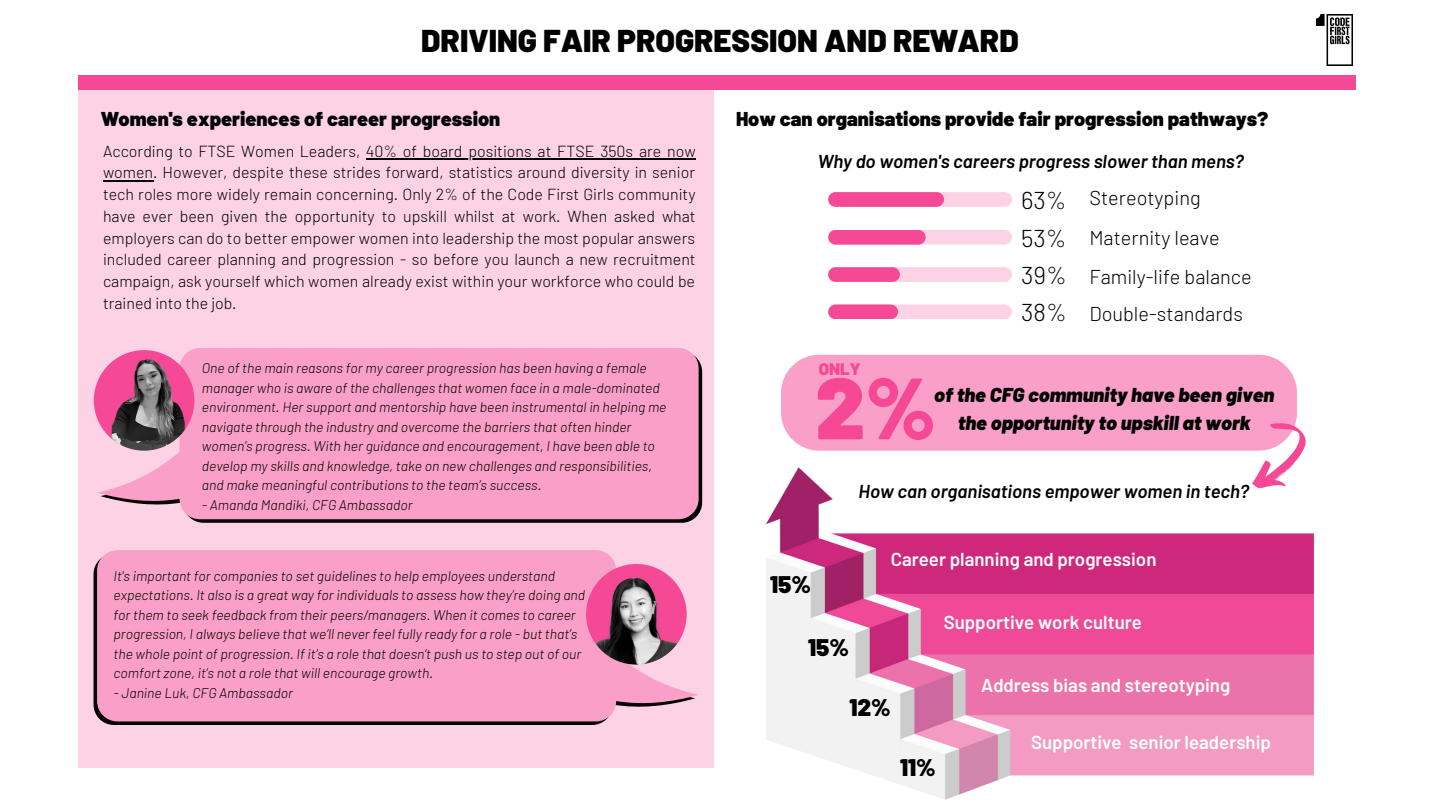
<style>
.page{position:relative;width:1440px;height:810px;background:#fff}
.page>*{position:absolute;margin:0;border:0;box-sizing:border-box;transform-origin:0 0}
.t1{font:900 86.9px "Barlow";color:#f54996}
.t2{font:900 31.5px "Barlow";color:#000}
.t3{font:300 24.3px "Barlow";color:#000}
.t4{font:900 24px "Barlow";color:#000}
.t5{font:italic 900 20.1px/27.9px "Barlow";color:#000;text-align:center}
.t6{font:900 20px "Barlow";color:#000}
.t7{font:300 20px "Barlow";color:#000}
.t8{font:600 18.7px "Barlow";color:#fff}
.t9{font:italic 600 18.7px "Barlow";color:#000}
.t10{font:900 16.8px "Barlow";color:#f54996}
.t11{font:300 16px/21.8px "Barlow";color:#000;text-align:justify}
.t12{font:italic 300 14px/19.5px "Barlow";color:#000}
</style>
<div class="page">
<img style="left:766px;top:449px;width:548px;height:351px">
<div style="left:78px;top:83px;width:635px;height:685px;background:#fdd2e5"></div>
<svg style="left:192px;top:361px;width:510px;height:162px;background:#20181b"></svg>
<div style="left:97px;top:348px;width:602px;height:171px;background:#faa0c8"></div>
<img style="left:1316px;top:15px;width:37px;height:50px">
<div style="left:828px;top:192px;width:184px;height:15px;background:#fdd2e5;border-radius:7px"></div>
<div style="left:828px;top:192px;width:116px;height:15px;background:#f54996;border-radius:7px"></div>
<div style="left:828px;top:230px;width:184px;height:15px;background:#fdd2e5;border-radius:7px"></div>
<div style="left:828px;top:230px;width:98px;height:15px;background:#f54996;border-radius:7px"></div>
<div style="left:828px;top:267px;width:184px;height:15px;background:#fdd2e5;border-radius:7px"></div>
<div style="left:828px;top:267px;width:72px;height:15px;background:#f54996;border-radius:7px"></div>
<div style="left:828px;top:305px;width:184px;height:14px;background:#fdd2e5;border-radius:7px"></div>
<div style="left:828px;top:305px;width:70px;height:14px;background:#f54996;border-radius:7px"></div>
<img style="left:94px;top:350px;width:100px;height:101px;border-radius:50%">
<svg style="left:94px;top:563px;width:510px;height:162px;background:#1f151a"></svg>
<svg style="left:97px;top:550px;width:601px;height:171px;background:#f9a2c9"></svg>
<div style="left:78px;top:75px;width:1278px;height:15px;background:#f54996"></div>
<img style="left:586px;top:564px;width:101px;height:101px;border-radius:50%">
<div style="left:781px;top:355px;width:516px;height:96px;background:#faa0c8;border-radius:38px"></div>
<hr style="left:366px;top:158px;width:330px;height:2px;background:#000">
<hr style="left:103px;top:180px;width:50px;height:1px;background:#000">
<svg style="left:1233px;top:416px;width:81px;height:86px"></svg>
<p class="t2" style="left:421px;top:20px;width:599px">DRIVING FAIR PROGRESSION AND REWARD</p>
<p class="t6" style="left:101px;top:106px;width:400px">Women's experiences of career progression</p>
<p class="t11" style="left:103px;top:139px;width:594px">According to FTSE Women Leaders, 40% of board positions at FTSE 350s are now women. However, despite these strides forward, statistics around diversity in senior tech roles more widely remain concerning. Only 2% of the Code First Girls community have ever been given the opportunity to upskill whilst at work. When asked what employers can do to better empower women into leadership the most popular answers included career planning and progression - so before you launch a new recruitment campaign, ask yourself which women already exist within your workforce who could be trained into the job.</p>
<p class="t12" style="left:202px;top:358px;width:466px">One of the main reasons for my career progression has been having a female manager who is aware of the challenges that women face in a male-dominated environment. Her support and mentorship have been instrumental in helping me navigate through the industry and overcome the barriers that often hinder women's progress. With her guidance and encouragement, I have been able to develop my skills and knowledge, take on new challenges and responsibilities, and make meaningful contributions to the team’s success.</p>
<p class="t12" style="left:202px;top:495px;width:212px">- Amanda Mandiki, CFG Ambassador</p>
<p class="t12" style="left:114px;top:566px;width:473px">It's important for companies to set guidelines to help employees understand expectations. It also is a great way for individuals to assess how they’re doing and for them to seek feedback from their peers/managers. When it comes to career progression, I always believe that we’ll never feel fully ready for a role - but that’s the whole point of progression. If it’s a role that doesn’t push us to step out of our comfort zone, it’s not a role that will encourage growth.</p>
<p class="t12" style="left:114px;top:683px;width:181px">- Janine Luk, CFG Ambassador</p>
<p class="t6" style="left:736px;top:106px;width:534px">How can organisations provide fair progression pathways?</p>
<p class="t9" style="left:818px;top:150px;width:428px">Why do women's careers progress slower than mens?</p>
<p class="t7" style="left:1089px;top:185px;width:113px">Stereotyping</p>
<p class="t7" style="left:1089px;top:225px;width:132px">Maternity leave</p>
<p class="t7" style="left:1089px;top:264px;width:164px">Family-life balance</p>
<p class="t7" style="left:1089px;top:301px;width:155px">Double-standards</p>
<p class="t3" style="left:1021px;top:185px;width:47px">63%</p>
<p class="t3" style="left:1021px;top:223px;width:47px">53%</p>
<p class="t3" style="left:1021px;top:260px;width:47px">39%</p>
<p class="t3" style="left:1021px;top:297px;width:47px">38%</p>
<p class="t10" style="left:819px;top:358px;width:43px">ONLY</p>
<p class="t1" style="left:815px;top:352px;width:122px">2%</p>
<p class="t5" style="left:934px;top:380px;width:342px">of the CFG community have been given the opportunity to upskill at work</p>
<p class="t9" style="left:859px;top:480px;width:392px">How can organisations empower women in tech?</p>
<p class="t4" style="left:770px;top:569px;width:42px">15%</p>
<p class="t4" style="left:808px;top:632px;width:42px">15%</p>
<p class="t8" style="left:891px;top:547px;width:267px">Career planning and progression</p>
<p class="t8" style="left:944px;top:610px;width:200px">Supportive work culture</p>
<p class="t4" style="left:849px;top:692px;width:43px">12%</p>
<p class="t4" style="left:900px;top:752px;width:37px">11%</p>
<p class="t8" style="left:981px;top:673px;width:251px">Address bias and stereotyping</p>
<p class="t8" style="left:1031px;top:730px;width:241px">Supportive senior leadership</p>
</div>
